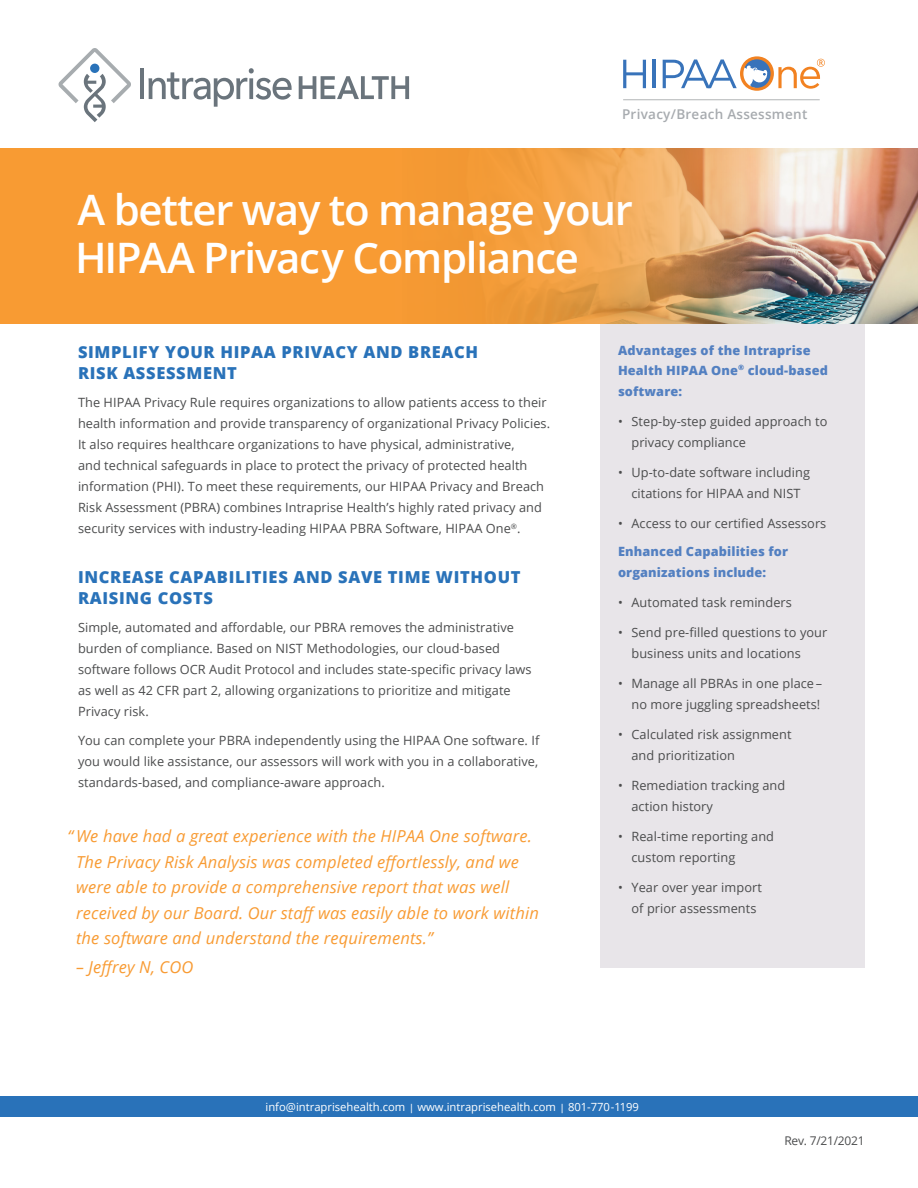
<style>
.page{position:relative;width:918px;height:1188px;background:#fff}
.page>*{position:absolute;margin:0;border:0;box-sizing:border-box;transform-origin:0 0}
.t1{font:600 42px/48px "Open Sans";letter-spacing:-.03em;color:#fff}
.t2{font:italic 16.5px/25.5px "Open Sans";letter-spacing:.01em;color:#f89b33}
.IH_-_Copy_8_5_14_-_8{font:800 16.5px/21px "Open Sans";letter-spacing:.04em;color:#2972b9}
.t3{font:600 13.5px "Open Sans";letter-spacing:.02em;color:#a7abaf}
.IH_-_Copy_8_5_14_-_8-2{font:12.75px/21px "Open Sans";letter-spacing:.005em;color:#4b4c4d}
.IH_-_Copy_8_5_14_-_8-3{font:800 12.75px/19.5px "Open Sans";letter-spacing:.01em;color:#5380c1}
.t4{font:12px "Open Sans";letter-spacing:-.02em;color:#4b4c4d}
.t5{font:11.25px "Open Sans";color:#fff}
.s1{font-size:9.3px}
</style>
<div class="page">
<div style="left:600px;top:323px;width:265px;height:645px;background:#e8e5e9"></div>
<img style="left:774px;top:148px;width:144px;height:176px">
<svg style="left:394px;top:148px;width:380px;height:176px;background:#e79f50"></svg>
<div style="left:0;top:1097px;width:918px;height:20px;background:#2972b9"></div>
<svg style="left:58px;top:48px;width:73px;height:74px"></svg>
<div style="left:90px;top:64px;width:9px;height:9px;background:#2972b9;border-radius:50%"></div>
<hr style="left:140px;top:68px;width:4px;height:31px;background:#6a747c">
<svg style="left:299px;top:76px;width:110px;height:23px"></svg>
<svg style="left:149px;top:68px;width:143px;height:39px"></svg>
<svg style="left:623px;top:60px;width:23px;height:28px"></svg>
<hr style="left:653px;top:60px;width:3px;height:28px;background:#3873ba">
<svg style="left:663px;top:56px;width:162px;height:35px"></svg>
<hr style="left:623px;top:99px;width:197px;height:1px;background:#babcbe">
<div style="left:0;top:148px;width:394px;height:176px;background:#f89b33"></div>
<p class="t3" style="left:622px;top:105px;width:187px">Privacy/Breach Assessment</p>
<p class="t1" style="left:75px;top:185px;width:560px">A better way to manage your<br>HIPAA Privacy Compliance</p>
<p class="IH_-_Copy_8_5_14_-_8" style="left:78px;top:341px;width:402px">SIMPLIFY YOUR HIPAA PRIVACY AND BREACH<br>RISK ASSESSMENT</p>
<p class="IH_-_Copy_8_5_14_-_8-2" style="left:78px;top:392px;width:474px">The HIPAA Privacy Rule requires organizations to allow patients access to their health information and provide transparency of organizational Privacy Policies.<br>It also requires healthcare organizations to have physical, administrative,<br>and technical safeguards in place to protect the privacy of protected health information (PHI). To meet these requirements, our HIPAA Privacy and Breach Risk Assessment (PBRA) combines Intraprise Health’s highly rated privacy and security services with industry-leading HIPAA PBRA Software, HIPAA One<sup>®</sup>.</p>
<p class="IH_-_Copy_8_5_14_-_8" style="left:78px;top:566px;width:444px">INCREASE CAPABILITIES AND SAVE TIME WITHOUT<br>RAISING COSTS</p>
<p class="IH_-_Copy_8_5_14_-_8-2" style="left:78px;top:617px;width:455px">Simple, automated and affordable, our PBRA removes the administrative burden of compliance. Based on NIST Methodologies, our cloud-based software follows OCR Audit Protocol and includes state-specific privacy laws as well as 42 CFR part 2, allowing organizations to prioritize and mitigate Privacy risk.</p>
<p class="IH_-_Copy_8_5_14_-_8-2" style="left:78px;top:729px;width:463px;text-align:justify">You can complete your PBRA independently using the HIPAA One software. If you would like assistance, our assessors will work with you in a collaborative, standards-based, and compliance-aware approach.</p>
<p class="t2" style="left:76px;top:823px;width:464px;text-indent:-9px">“ We have had a great experience with the HIPAA One software.<br>The Privacy Risk Analysis was completed effortlessly, and we were able to provide a comprehensive report that was well received by our Board. Our staff was easily able to work within the software and understand the requirements.”</p>
<p class="t2" style="left:76px;top:953px;width:119px">– Jeffrey N, COO</p>
<p class="IH_-_Copy_8_5_14_-_8-3" style="left:618px;top:340px;width:211px">Advantages of the Intraprise<br>Health HIPAA One<sup>®</sup> cloud-based</p>
<p class="IH_-_Copy_8_5_14_-_8-3" style="left:618px;top:381px;width:66px">software:</p>
<p class="IH_-_Copy_8_5_14_-_8-2" style="left:632px;top:410px;width:197px;text-indent:-14px">• Step-by-step guided approach to privacy compliance</p>
<p class="IH_-_Copy_8_5_14_-_8-2" style="left:618px;top:461px;width:193px;text-align:center">• Up-to-date software including citations for HIPAA and NIST</p>
<p class="IH_-_Copy_8_5_14_-_8-2" style="left:618px;top:512px;width:210px">• Access to our certified Assessors</p>
<p class="IH_-_Copy_8_5_14_-_8-3" style="left:618px;top:540px;width:172px;line-height:21px">Enhanced Capabilities for organizations include:</p>
<p class="IH_-_Copy_8_5_14_-_8-2" style="left:618px;top:592px;width:175px">• Automated task reminders</p>
<p class="IH_-_Copy_8_5_14_-_8-2" style="left:632px;top:622px;width:197px;text-indent:-14px">• Send pre-filled questions to your business units and locations</p>
<p class="IH_-_Copy_8_5_14_-_8-2" style="left:618px;top:673px;width:206px;text-align:right">• Manage all PBRAs in one place – no more juggling spreadsheets!</p>
<p class="IH_-_Copy_8_5_14_-_8-2" style="left:632px;top:724px;width:162px;text-indent:-14px">• Calculated risk assignment and prioritization</p>
<p class="IH_-_Copy_8_5_14_-_8-2" style="left:632px;top:775px;width:155px;text-indent:-14px">• Remediation tracking and action history</p>
<p class="IH_-_Copy_8_5_14_-_8-2" style="left:632px;top:826px;width:144px;text-indent:-14px">• Real-time reporting and custom reporting</p>
<p class="IH_-_Copy_8_5_14_-_8-2" style="left:632px;top:877px;width:132px;text-indent:-14px">• Year over year import of prior assessments</p>
<p class="t5" style="left:266px;top:1099px;width:375px">info@intraprisehealth.com <span class="s1">|</span> www.intraprisehealth.com <span class="s1">|</span> 801-770-1199</p>
<p class="t4" style="left:784px;top:1132px;width:82px">Rev. 7/21/2021</p>
</div>
